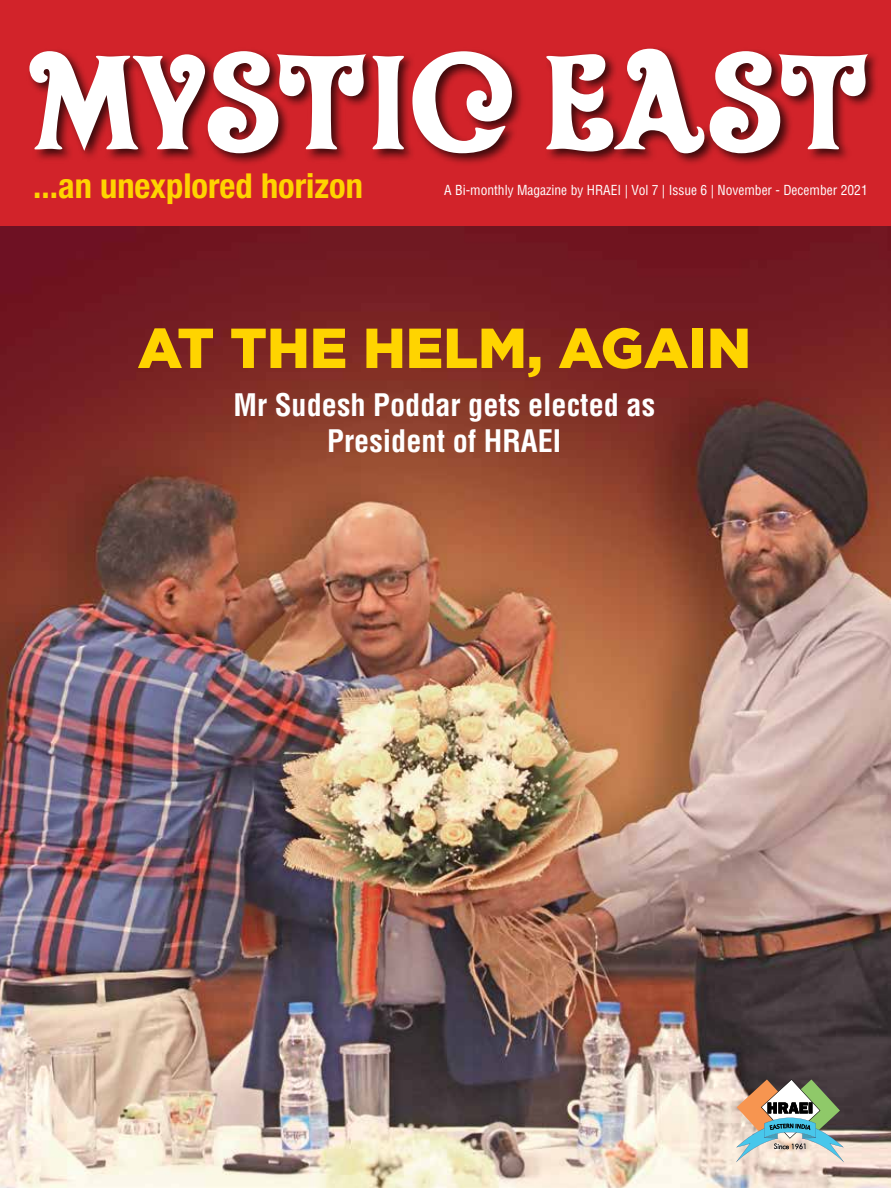
<style>
.page{position:relative;width:891px;height:1188px;background:#fff}
.page>*{position:absolute;margin:0;border:0;box-sizing:border-box;transform-origin:0 0}
.t1{font:133.65px "Oliver";letter-spacing:-.04em;color:#fff}
.t2{font:900 56.25px "Gotham";color:#ffd400}
.t3{font:700 condensed 34.5px "Helvetica Neue LT Std";color:#ffd400}
.t4{font:700 condensed 30.3px/36.3px "Helvetica LT Std";color:#fff;text-align:center}
.t5{font:condensed 13.5px "Helvetica LT Std";color:#fff}
</style>
<div class="page">
<img style="left:0;top:225px;width:891px;height:963px">
<div style="left:0;top:0;width:891px;height:225px;background:#d2232a"></div>
<div style="left:27px;top:46px;width:852px;height:120px;background:#000;opacity:.71"></div>
<svg style="left:736px;top:1079px;width:108px;height:83px;background:#a1a799"></svg>
<h1 class="t1" style="left:23px;top:19px;width:846px">MYSTIC EAST</h1>
<h3 class="t3" style="left:33px;top:165px;width:331px">...an unexplored horizon</h3>
<p class="t5" style="left:444px;top:182px;width:425px">A Bi-monthly Magazine by HRAEI | Vol 7 | Issue 6 | November - December 2021</p>
<h2 class="t2" style="left:138px;top:309px;width:615px">AT THE HELM, AGAIN</h2>
<h3 class="t4" style="left:233px;top:387px;width:423px">Mr Sudesh Poddar gets elected as<br>President of HRAEI</h3>
</div>
